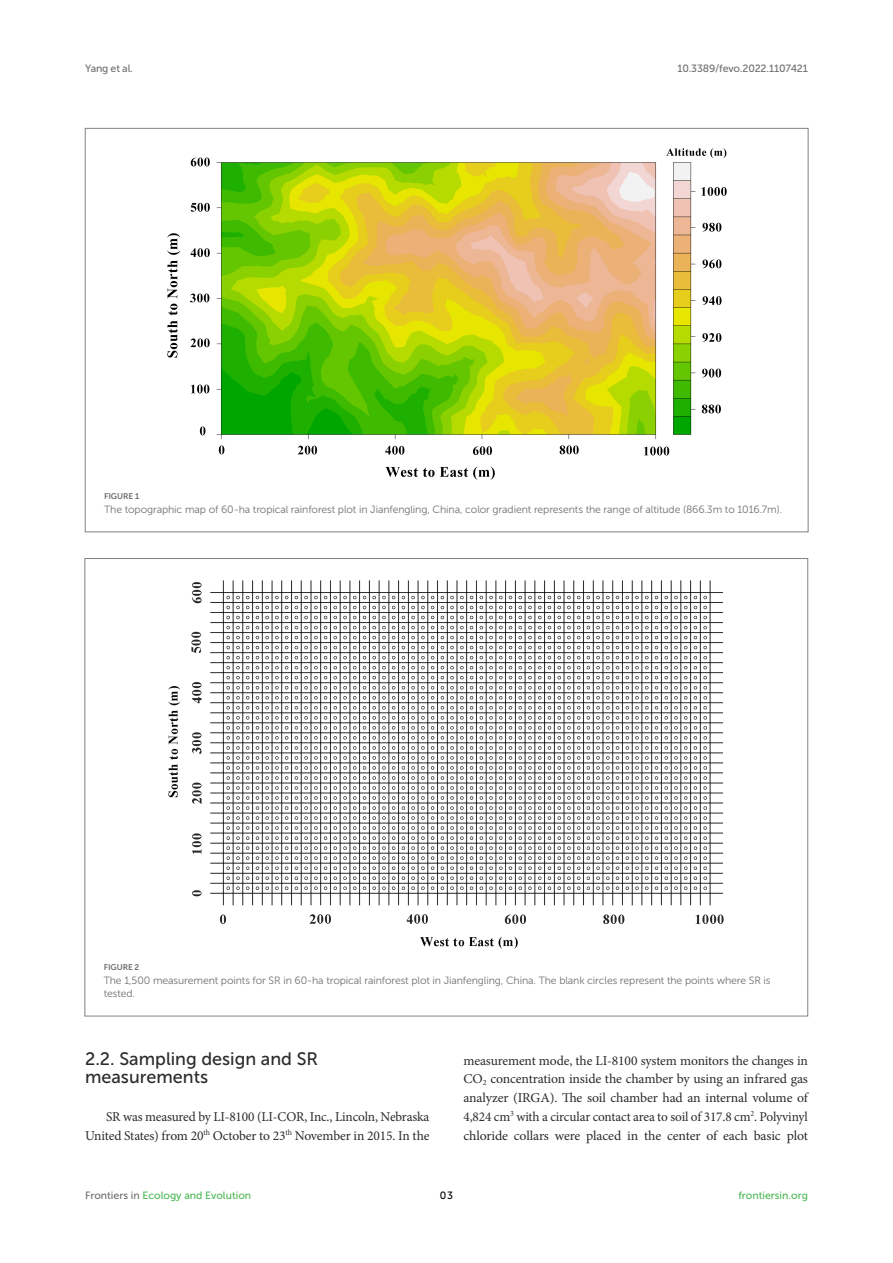
<style>
.page{position:relative;width:893px;height:1263px;background:#fff}
.page>*{position:absolute;margin:0;border:0;box-sizing:border-box;transform-origin:0 0}
.HEAD_2{font:18px/18.8px "Museo Sans 500";color:#2b2b2a}
.TEXT_FLUSH{font:13.5px/18.8px "Minion Pro";letter-spacing:-.01em;color:#2b2b2a;text-align:right}
.FIG_LEG{font:10.5px/13.5px "Museo Sans 300";letter-spacing:-.01em;color:#706f70}
.t1{font:10.5px "Museo Sans 500";color:#4eb855}
.t2{font:10.5px "Museo Sans 500";letter-spacing:-.015em;color:#706f70}
.t3{font:10.5px "Museo Sans 500";color:#000}
.FIG_HD{font:8.25px "Museo Sans 700";letter-spacing:-.01em;color:#706f70}
.s1{color:#706f70}
</style>
<div class="page">
<img style="left:167px;top:148px;width:560px;height:332px">
<img style="left:168px;top:580px;width:556px;height:369px">
<p class="t2" style="left:85px;top:63px;width:49px">Yang et al.</p>
<p class="t2" style="left:677px;top:63px;width:132px">10.3389/fevo.2022.1107421</p>
<p class="FIG_HD" style="left:104px;top:492px;width:37px">FIGURE 1</p>
<p class="FIG_LEG" style="left:104px;top:503px;width:680px">The topographic map of 60-ha tropical rainforest plot in Jianfengling, China, color gradient represents the range of altitude (866.3 m to 1016.7 m).</p>
<p class="FIG_HD" style="left:104px;top:963px;width:37px">FIGURE 2</p>
<p class="FIG_LEG" style="left:104px;top:973px;width:668px">The 1,500 measurement points for SR in 60-ha tropical rainforest plot in Jianfengling, China. The blank circles represent the points where SR is tested.</p>
<p class="HEAD_2" style="left:85px;top:1049px;width:235px">2.2. Sampling design and SR measurements</p>
<p class="TEXT_FLUSH" style="left:85px;top:1107px;width:346px">SR was measured by LI-8100 (LI-COR, Inc., Lincoln, Nebraska<br>United States) from 20<sup>th</sup> October to 23<sup>th</sup> November in 2015. In the</p>
<p class="TEXT_FLUSH" style="left:463px;top:1051px;width:346px;text-align:justify">measurement mode, the LI-8100 system monitors the changes in CO<sub>2</sub> concentration inside the chamber by using an infrared gas analyzer (IRGA). The soil chamber had an internal volume of 4,824 cm<sup>3</sup> with a circular contact area to soil of 317.8 cm<sup>2</sup>. Polyvinyl chloride collars were placed in the center of each basic plot</p>
<p class="t1" style="left:85px;top:1190px;width:168px"><span class="s1">Frontiers in</span> Ecology and Evolution</p>
<p class="t3" style="left:440px;top:1190px;width:15px">03</p>
<p class="t1" style="left:738px;top:1190px;width:71px">frontiersin.org</p>
</div>
